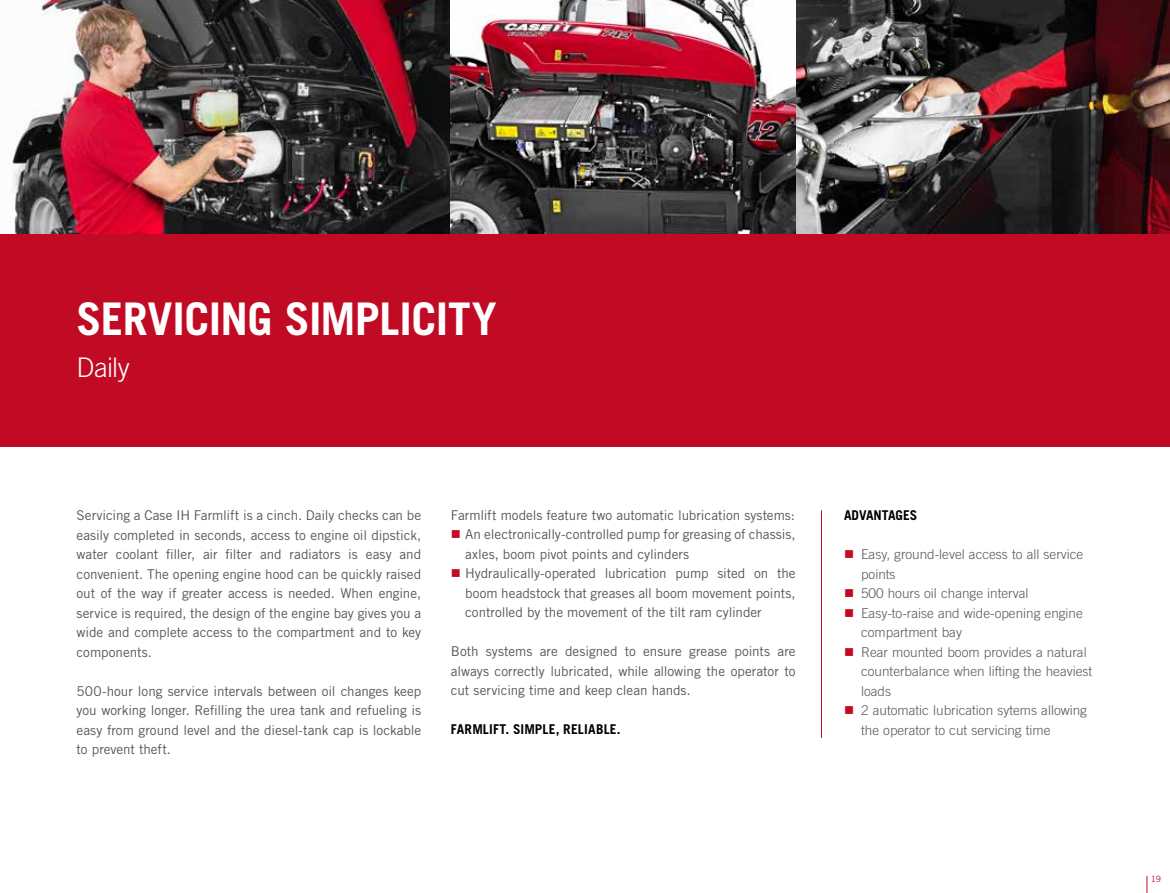
<style>
.page{position:relative;width:1170px;height:893px;background:#fff}
.page>*{position:absolute;margin:0;border:0;box-sizing:border-box;transform-origin:0 0}
.t1{font:700 45px "Trade Gothic LT Pro";letter-spacing:-.015em;color:#fff}
.t2{font:300 27px "Trade Gothic LT Pro";letter-spacing:-.02em;color:#fff}
.t3{font:13.5px/19.5px "Trade Gothic LT Pro";letter-spacing:-.005em;color:#575756;text-align:justify}
.t4{font:300 13.5px/19.5px "Trade Gothic LT Std";color:#575756}
.t5{font:700 13.5px "Trade Gothic LT Pro";letter-spacing:.015em;color:#000}
.t6{font:700 13.5px "Trade Gothic LT Std";color:#000}
.t7{font:8.7px "Trade Gothic LT Pro";color:#c10b25}
.s1{color:#c10b25}
</style>
<div class="page">
<img style="left:9px;top:0;width:442px;height:234px">
<img style="left:795px;top:0;width:374px;height:234px">
<img style="left:451px;top:0;width:344px;height:234px">
<div style="left:0;top:234px;width:1169px;height:212px;background:#c10b25"></div>
<hr style="left:821px;top:511px;width:1px;height:227px;background:#c10b25">
<svg style="left:1146px;top:876px;width:1px;height:17px"></svg>
<h1 class="t1" style="left:77px;top:292px;width:422px">SERVICING SIMPLICITY</h1>
<h2 class="t2" style="left:77px;top:352px;width:55px">Daily</h2>
<p class="t3" style="left:77px;top:505px;width:346px">Servicing a Case IH Farmlift is a cinch. Daily checks can be easily completed in seconds, access to engine oil dipstick, water coolant filler, air filter and radiators is easy and convenient. The opening engine hood can be quickly raised out of the way if greater access is needed. When engine, service is required, the design of the engine bay gives you a wide and complete access to the compartment and to key components.</p>
<p class="t3" style="left:77px;top:681px;width:346px">500-hour long service intervals between oil changes keep you working longer. Refilling the urea tank and refueling is easy from ground level and the diesel-tank cap is lockable to prevent theft.</p>
<p class="t3" style="left:451px;top:505px;width:345px">Farmlift models feature two automatic lubrication systems:</p>
<p class="t3" style="left:465px;top:525px;width:332px;text-indent:-14px"><span class="s1">■</span> An electronically-controlled pump for greasing of chassis, axles, boom pivot points and cylinders</p>
<p class="t3" style="left:465px;top:564px;width:332px;text-indent:-14px"><span class="s1">■</span> Hydraulically-operated lubrication pump sited on the boom headstock that greases all boom movement points, controlled by the movement of the tilt ram cylinder</p>
<p class="t3" style="left:451px;top:642px;width:346px">Both systems are designed to ensure grease points are always correctly lubricated, while allowing the operator to cut servicing time and keep clean hands.</p>
<p class="t5" style="left:451px;top:721px;width:171px">FARMLIFT. SIMPLE, RELIABLE.</p>
<p class="t6" style="left:844px;top:507px;width:75px">ADVANTAGES</p>
<p class="t4" style="left:861px;top:544px;width:224px;text-indent:-17px"><span class="s1">■</span> Easy, ground-level access to all service points</p>
<p class="t4" style="left:844px;top:583px;width:186px"><span class="s1">■</span> 500 hours oil change interval</p>
<p class="t4" style="left:861px;top:603px;width:223px;text-indent:-17px"><span class="s1">■</span> Easy-to-raise and wide-opening engine compartment bay</p>
<p class="t4" style="left:861px;top:642px;width:233px;text-indent:-17px"><span class="s1">■</span> Rear mounted boom provides a natural counterbalance when lifting the heaviest loads</p>
<p class="t4" style="left:861px;top:700px;width:227px;text-indent:-17px"><span class="s1">■</span> 2 automatic lubrication sytems allowing the operator to cut servicing time</p>
<p class="t7" style="left:1150px;top:874px;width:12px">19</p>
</div>
